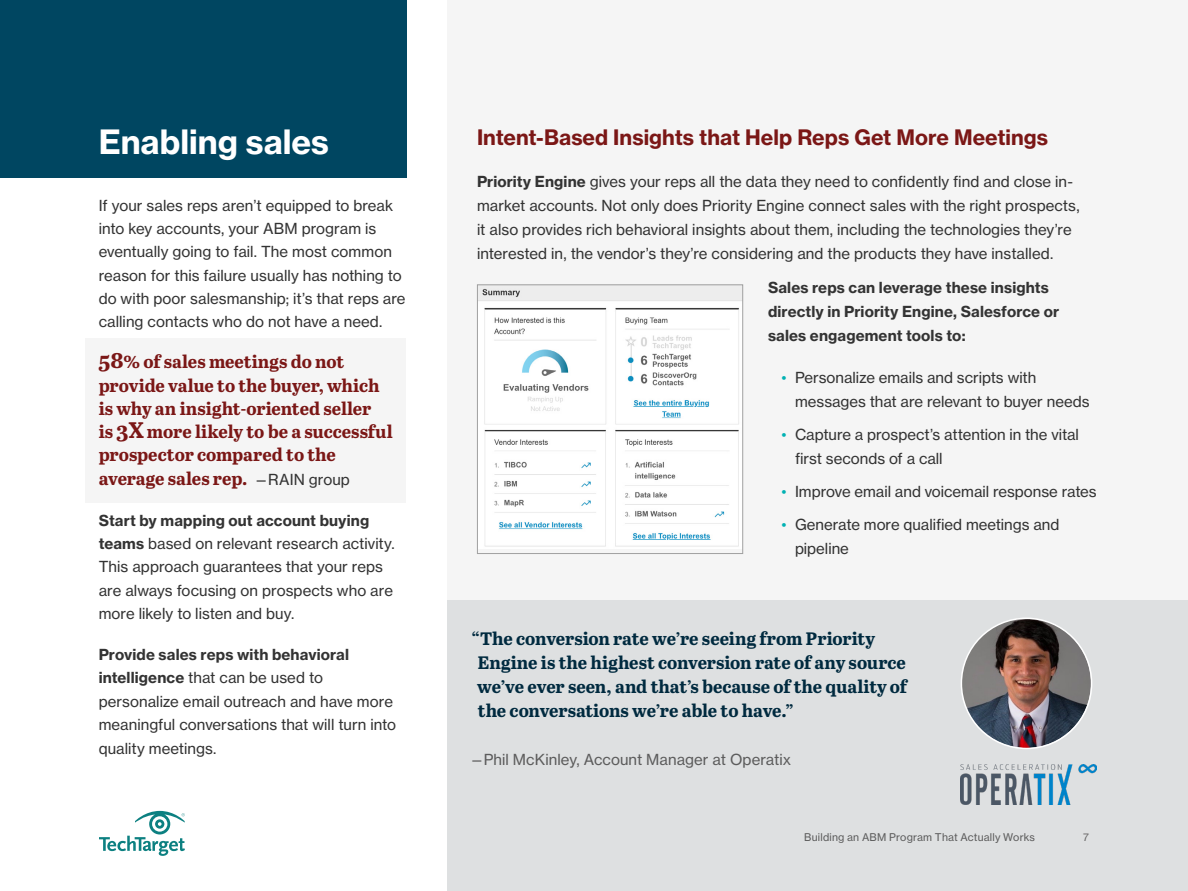
<style>
.page{position:relative;width:1188px;height:891px;background:#fff}
.page>*{position:absolute;margin:0;border:0;box-sizing:border-box;transform-origin:0 0}
.Body_10_16{font:33px "N Haas Grotesk TX Std 75 Bd";color:#fff}
.Body_10_16-2{font:21px "N Haas Grotesk TX Std 75 Bd";color:#7b1716}
.Quote-red{font:700 18px/24px "Abril Text";letter-spacing:-.005em;color:#002a3f}
.Body_10_16-3{font:700 18px/23.2px "Abril Text";letter-spacing:-.005em;color:#7b1716}
.Body_10_16-4{font:15px/23.2px "N Haas Grotesk TX Std 55 Rg";letter-spacing:.005em;color:#333}
.Body_10_16-5{font:15px/24px "N Haas Grotesk TX Std 75 Bd";letter-spacing:.01em;color:#333}
.Quote-red-2{font:15px "N Haas Grotesk TX Std 55 Rg";letter-spacing:.005em;color:#5c5c5c}
.Footer_Indent{font:10.5px "N Haas Grotesk TX Std 55 Rg";letter-spacing:.015em;color:#5c5c5c}
.s1{font-size:22.5px}
.s2{font-family:"N Haas Grotesk TX Std 55 Rg";font-weight:400;font-size:15px;color:#333}
.s3{font-family:"N Haas Grotesk TX Std 75 Bd"}
.s4{color:#00b1b3}
</style>
<div class="page">
<svg style="left:99px;top:811px;width:86px;height:45px"></svg>
<div style="left:0;top:0;width:406px;height:177px;background:#004661"></div>
<div style="left:86px;top:338px;width:320px;height:165px;background:#f5f5f5"></div>
<div style="left:447px;top:0;width:741px;height:891px;background:#f5f5f5"></div>
<div style="left:447px;top:600px;width:741px;height:291px;background:#dee0e1"></div>
<img style="left:961px;top:618px;width:130px;height:130px;border-radius:65px">
<img style="left:479px;top:288px;width:262px;height:258px">
<div style="left:477px;top:284px;width:266px;height:270px;border:1px solid #a0a0a0"></div>
<img style="left:960px;top:764px;width:137px;height:41px">
<p class="Body_10_16" style="left:99px;top:121px;width:232px">Enabling sales</p>
<p class="Body_10_16-4" style="left:99px;top:194px;width:308px">If your sales reps aren’t equipped to break into key accounts, your ABM program is eventually going to fail. The most common reason for this failure usually has nothing to do with poor salesmanship; it’s that reps are calling contacts who do not have a need.</p>
<p class="Body_10_16-3" style="left:99px;top:349px;width:296px"><span class="s1">58%</span> of sales meetings do not provide value to the buyer, which is why an insight-oriented seller<br>is <span class="s1">3X</span> more likely to be a successful prospector compared to the average sales rep. <span class="s2">—RAIN group</span></p>
<p class="Body_10_16-4" style="left:99px;top:509px;width:297px"><span class="s3">Start by mapping out account buying teams</span> based on relevant research activity.<br>This approach guarantees that your reps are always focusing on prospects who are more likely to listen and buy.</p>
<p class="Body_10_16-4" style="left:99px;top:643px;width:299px"><span class="s3">Provide sales reps with behavioral intelligence</span> that can be used to personalize email outreach and have more meaningful conversations that will turn into quality meetings.</p>
<p class="Body_10_16-2" style="left:477px;top:124px;width:573px">Intent-Based Insights that Help Reps Get More Meetings</p>
<p class="Body_10_16-4" style="left:477px;top:169px;width:604px;line-height:24px"><span class="s3">Priority Engine</span> gives your reps all the data they need to confidently find and close in&shy;market accounts. Not only does Priority Engine connect sales with the right prospects, it also provides rich behavioral insights about them, including the technologies they’re interested in, the vendor’s they’re considering and the products they have installed.</p>
<p class="Body_10_16-5" style="left:768px;top:275px;width:293px">Sales reps can leverage these insights directly in Priority Engine, Salesforce or sales engagement tools to:</p>
<p class="Body_10_16-4" style="left:795px;top:365px;width:296px;line-height:24px;text-indent:-14px"><span class="s4">•</span> Personalize emails and scripts with messages that are relevant to buyer needs</p>
<p class="Body_10_16-4" style="left:795px;top:422px;width:286px;line-height:24px;text-indent:-14px"><span class="s4">•</span> Capture a prospect’s attention in the vital first seconds of a call</p>
<p class="Body_10_16-4" style="left:782px;top:479px;width:317px"><span class="s4">•</span> Improve email and voicemail response rates</p>
<p class="Body_10_16-4" style="left:795px;top:512px;width:266px;line-height:24px;text-indent:-14px"><span class="s4">•</span> Generate more qualified meetings and pipeline</p>
<p class="Quote-red" style="left:477px;top:626px;width:431px;text-indent:-6px">“The conversion rate we’re seeing from Priority Engine is the highest conversion rate of any source we’ve ever seen, and that’s because of the quality of the conversations we’re able to have.”</p>
<p class="Quote-red-2" style="left:469px;top:750px;width:323px">—Phil McKinley, Account Manager at Operatix</p>
<p class="Footer_Indent" style="left:804px;top:830px;width:232px">Building an ABM Program That Actually Works</p>
<p class="Footer_Indent" style="left:1083px;top:830px;width:7px">7</p>
</div>
